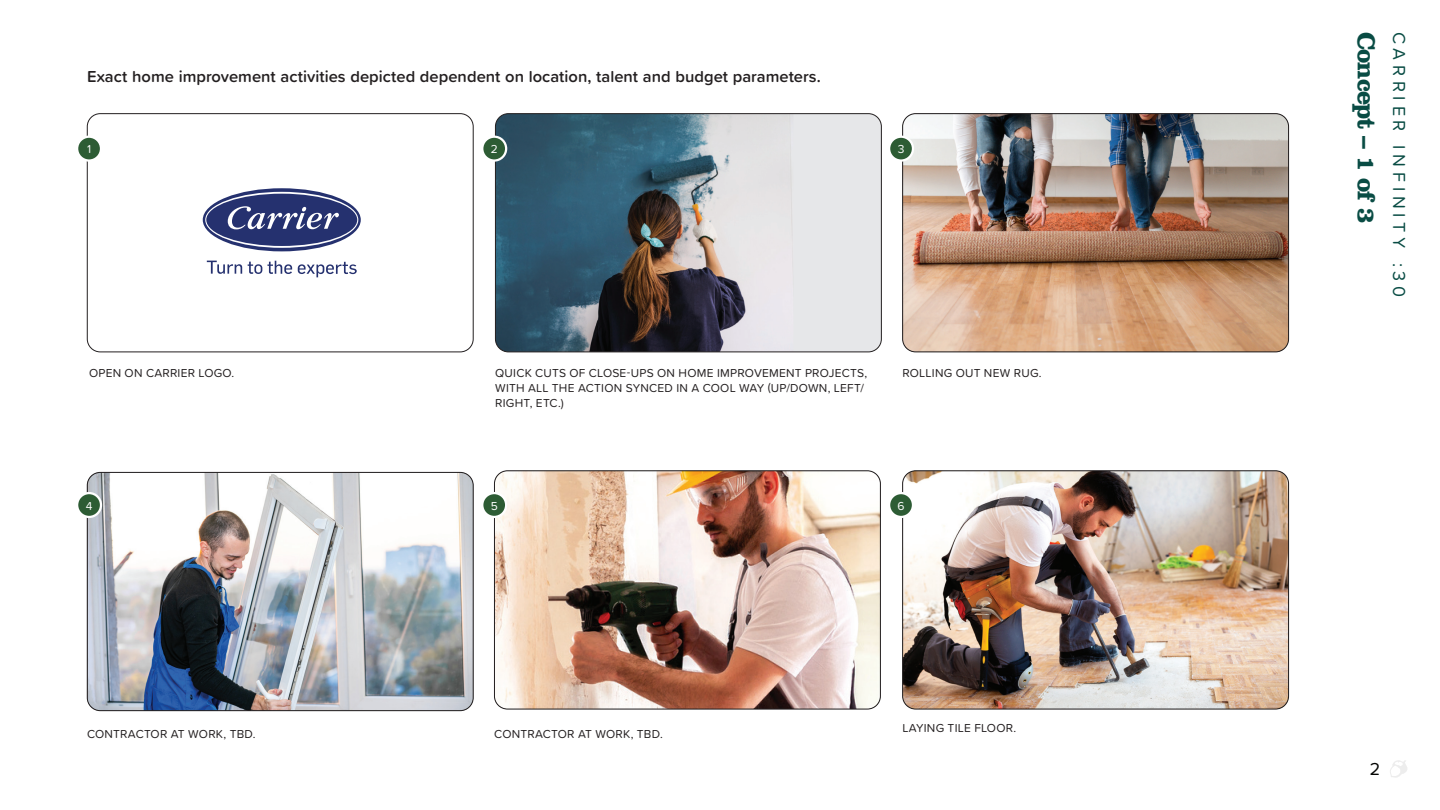
<style>
.page{position:relative;width:1440px;height:810px;background:#fff}
.page>*{position:absolute;margin:0;border:0;box-sizing:border-box;transform-origin:0 0}
.t1{font:700 25.5px "Clarendon LT Std";letter-spacing:-.035em;color:#094c44}
.t2{font:18px "Proxima Soft";letter-spacing:.265em;color:#094c44}
.t3{font:18px "Proxima Soft";color:#040503}
.t4{font:600 16.5px "Proxima Soft";color:#231f20}
.t5{font:12px/15px "Proxima Soft";letter-spacing:.015em;color:#231f20}
.t6{font:12px "Proxima Soft";color:#fff}
</style>
<div class="page">
<div style="left:495px;top:114px;width:386px;height:238px;background:#e6e7e9;border-radius:13px"></div>
<img style="left:495px;top:115px;width:297px;height:237px">
<div style="left:495px;top:113px;width:386px;height:239px;border:1px solid #231f20;border-radius:13px"></div>
<img style="left:902px;top:471px;width:386px;height:238px">
<div style="left:902px;top:471px;width:386px;height:238px;border:1px solid #231f20;border-radius:13px"></div>
<img style="left:902px;top:114px;width:386px;height:238px">
<div style="left:902px;top:113px;width:386px;height:239px;border:1px solid #231f20;border-radius:13px"></div>
<img style="left:88px;top:472px;width:385px;height:239px">
<div style="left:87px;top:472px;width:386px;height:239px;border:1px solid #231f20;border-radius:13px"></div>
<div style="left:87px;top:113px;width:386px;height:239px;border:1px solid #231f20;border-radius:13px"></div>
<img style="left:494px;top:471px;width:386px;height:238px">
<div style="left:494px;top:471px;width:386px;height:238px;border:1px solid #231f20;border-radius:13px"></div>
<div style="left:77px;top:137px;width:24px;height:24px;background:#2d5c34;border-radius:50%"></div>
<div style="left:76px;top:136px;width:26px;height:26px;border:2px solid #fff;border-radius:50%"></div>
<div style="left:482px;top:137px;width:24px;height:24px;background:#2d5c34;border-radius:50%"></div>
<div style="left:481px;top:136px;width:26px;height:26px;border:2px solid #fff;border-radius:50%"></div>
<div style="left:889px;top:137px;width:24px;height:24px;background:#2d5c34;border-radius:50%"></div>
<div style="left:888px;top:136px;width:26px;height:26px;border:2px solid #fff;border-radius:50%"></div>
<div style="left:77px;top:493px;width:24px;height:24px;background:#2d5c34;border-radius:50%"></div>
<div style="left:76px;top:492px;width:26px;height:26px;border:2px solid #fff;border-radius:50%"></div>
<div style="left:482px;top:493px;width:24px;height:24px;background:#2d5c34;border-radius:50%"></div>
<div style="left:481px;top:492px;width:26px;height:26px;border:2px solid #fff;border-radius:50%"></div>
<div style="left:889px;top:493px;width:24px;height:24px;background:#2d5c34;border-radius:50%"></div>
<div style="left:888px;top:492px;width:26px;height:26px;border:2px solid #fff;border-radius:50%"></div>
<svg style="left:207px;top:261px;width:150px;height:16px"></svg>
<svg style="left:203px;top:188px;width:158px;height:63px"></svg>
<svg style="left:205px;top:192px;width:153px;height:56px"></svg>
<svg style="left:1390px;top:760px;width:17px;height:18px"></svg>
<h3 class="t4" style="left:87px;top:64px;width:735px">Exact home improvement activities depicted dependent on location, talent and budget parameters.</h3>
<p class="t6" style="left:87px;top:140px;width:6px">1</p>
<p class="t6" style="left:491px;top:140px;width:8px">2</p>
<p class="t6" style="left:898px;top:140px;width:8px">3</p>
<p class="t5" style="left:89px;top:365px;width:147px">OPEN ON CARRIER LOGO.</p>
<p class="t5" style="left:495px;top:365px;width:373px">QUICK CUTS OF CLOSE-UPS ON HOME IMPROVEMENT PROJECTS,<br>WITH ALL THE ACTION SYNCED IN A COOL WAY (UP/DOWN, LEFT/<br>RIGHT, ETC.)</p>
<p class="t5" style="left:902px;top:365px;width:141px">ROLLING OUT NEW RUG.</p>
<p class="t6" style="left:86px;top:497px;width:8px">4</p>
<p class="t6" style="left:491px;top:497px;width:9px">5</p>
<p class="t6" style="left:897px;top:497px;width:9px">6</p>
<p class="t5" style="left:87px;top:726px;width:170px">CONTRACTOR AT WORK, TBD.</p>
<p class="t5" style="left:494px;top:726px;width:170px">CONTRACTOR AT WORK, TBD.</p>
<p class="t5" style="left:902px;top:720px;width:115px">LAYING TILE FLOOR.</p>
<h1 class="t1" style="left:1381px;top:32px;width:193px;rotate:90deg">Concept – 1 of 3</h1>
<h2 class="t2" style="left:1412px;top:32px;width:267px;rotate:90deg">CARRIER INFINITY :30</h2>
<h2 class="t3" style="left:1370px;top:756px;width:12px">2</h2>
</div>
